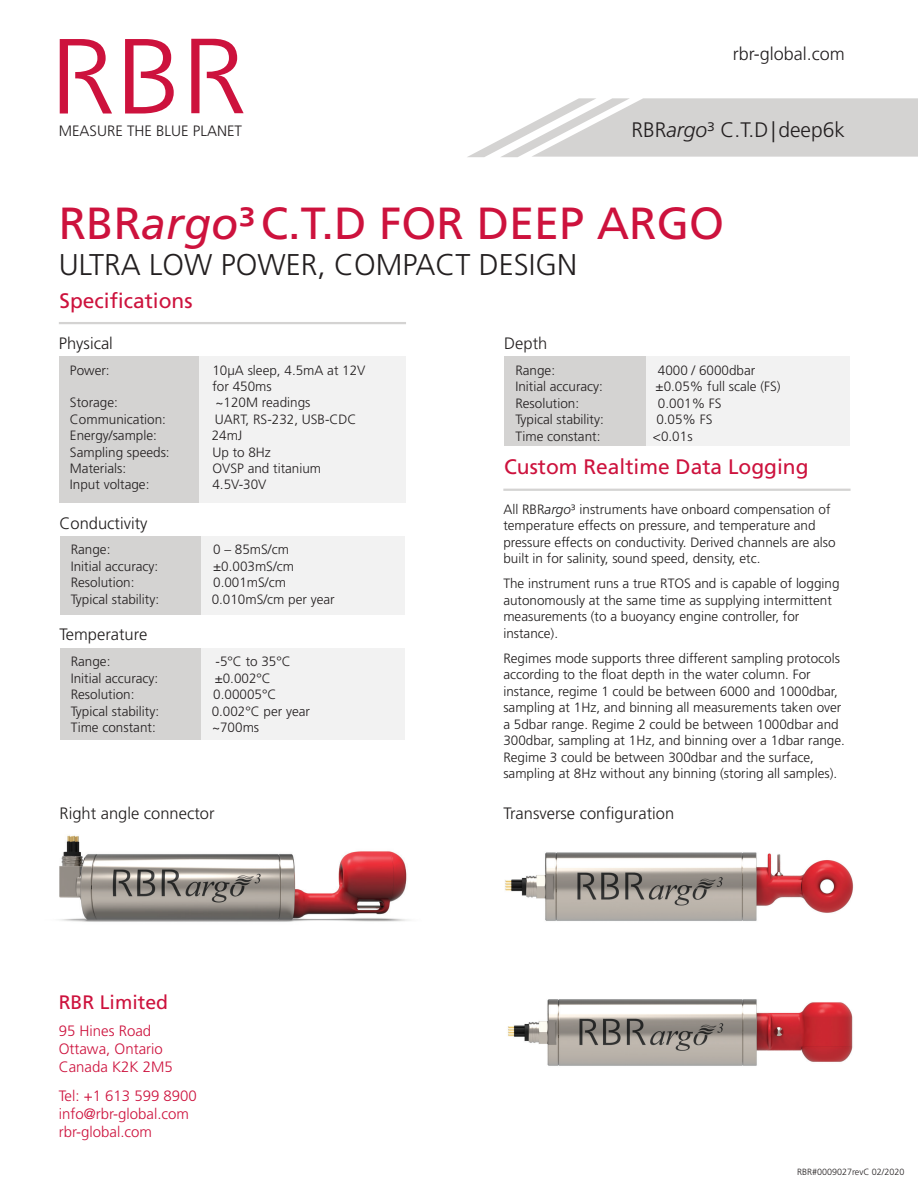
<style>
.page{position:relative;width:918px;height:1188px;background:#fff}
.page>*{position:absolute;margin:0;border:0;box-sizing:border-box;transform-origin:0 0}
.Data_Sheet_Title{font:45px "Frutiger LT Std";color:#cd123d}
.Data_Sheet_Subtitle{font:300 30px "Frutiger LT Std";color:#231f20}
.t1{font:21px "Frutiger LT Std";color:#cd123d}
.Data_Sheet_Body{font:300 21px "Frutiger LT Std";color:#231f20}
.t2{font:19.5px "Frutiger LT Std";color:#cd123d}
.t3{font:300 18px "Frutiger LT Std";color:#231f20}
.t4{font:300 16.5px "Frutiger LT Std";color:#201d1d}
.Specification_Table{font:300 16.5px "Frutiger LT Std";color:#231f20}
.t5{font:300 15px/18px "Frutiger LT Std";color:#cd123d}
.t6{font:300 15px "Frutiger LT Std";color:#231f20}
.Specification_Table-2{font:300 13.5px/16.5px "Frutiger LT Std";color:#201d1d}
.Specification_Table-3{font:300 13.5px "Frutiger LT Std";color:#231f20}
.Footer_Date_Code{font:300 9px "Frutiger LT Std";color:#231f20}
.s1{font-style:italic}
</style>
<div class="page">
<img style="left:508px;top:999px;width:345px;height:67px">
<svg style="left:467px;top:98px;width:451px;height:59px"></svg>
<img style="left:59px;top:835px;width:350px;height:87px">
<svg style="left:125px;top:39px;width:49px;height:75px"></svg>
<svg style="left:60px;top:39px;width:52px;height:75px"></svg>
<svg style="left:191px;top:39px;width:53px;height:74px"></svg>
<div style="left:59px;top:357px;width:141px;height:146px;background:#d4d3d2"></div>
<div style="left:200px;top:357px;width:206px;height:146px;background:#f2f2f2"></div>
<div style="left:504px;top:357px;width:147px;height:89px;background:#d4d3d2"></div>
<div style="left:646px;top:357px;width:204px;height:89px;background:#f2f2f2"></div>
<hr style="left:59px;top:322px;width:347px;height:2px;background:#d4d3d2">
<div style="left:60px;top:536px;width:141px;height:79px;background:#d4d3d2"></div>
<div style="left:201px;top:536px;width:204px;height:79px;background:#f2f2f2"></div>
<div style="left:60px;top:648px;width:141px;height:92px;background:#d4d3d2"></div>
<div style="left:201px;top:648px;width:204px;height:92px;background:#f2f2f2"></div>
<hr style="left:503px;top:489px;width:348px;height:2px;background:#d4d3d2">
<img style="left:505px;top:852px;width:348px;height:69px">
<p class="t6" style="left:59px;top:123px;width:185px">MEASURE THE BLUE PLANET</p>
<p class="t3" style="left:733px;top:43px;width:114px">rbr-global.com</p>
<p class="Data_Sheet_Body" style="left:631px;top:118px;width:215px">RBR<span class="s1">argo</span>³ C.T.D|deep6k</p>
<p class="Data_Sheet_Title" style="left:59px;top:197px;width:667px">RBR<span class="s1">argo</span>³C.T.D FOR DEEP ARGO</p>
<p class="Data_Sheet_Subtitle" style="left:59px;top:248px;width:520px">ULTRA LOW POWER, COMPACT DESIGN</p>
<p class="t1" style="left:60px;top:288px;width:135px">Specifications</p>
<p class="t4" style="left:59px;top:334px;width:56px">Physical</p>
<p class="Specification_Table-3" style="left:70px;top:362px;width:41px">Power:</p>
<p class="Specification_Table-3" style="left:212px;top:362px;width:155px">10μA sleep, 4.5mA at 12V</p>
<p class="Specification_Table-3" style="left:212px;top:378px;width:61px">for 450ms</p>
<p class="Specification_Table-3" style="left:70px;top:395px;width:50px">Storage:</p>
<p class="Specification_Table-3" style="left:216px;top:395px;width:96px">~120M readings</p>
<p class="Specification_Table-3" style="left:70px;top:411px;width:98px">Communication:</p>
<p class="Specification_Table-3" style="left:215px;top:411px;width:143px">UART, RS-232, USB-CDC</p>
<p class="Specification_Table-3" style="left:70px;top:428px;width:89px">Energy/sample:</p>
<p class="Specification_Table-3" style="left:212px;top:428px;width:32px">24mJ</p>
<p class="Specification_Table-3" style="left:70px;top:444px;width:101px">Sampling speeds:</p>
<p class="Specification_Table-3" style="left:212px;top:444px;width:60px">Up to 8Hz</p>
<p class="Specification_Table-3" style="left:70px;top:461px;width:58px">Materials:</p>
<p class="Specification_Table-3" style="left:212px;top:461px;width:110px">OVSP and titanium</p>
<p class="Specification_Table-3" style="left:70px;top:477px;width:81px">Input voltage:</p>
<p class="Specification_Table-3" style="left:212px;top:477px;width:56px">4.5V-30V</p>
<p class="t4" style="left:60px;top:513px;width:89px">Conductivity</p>
<p class="Specification_Table-3" style="left:71px;top:542px;width:41px">Range:</p>
<p class="Specification_Table-3" style="left:213px;top:542px;width:77px">0 – 85mS/cm</p>
<p class="Specification_Table-3" style="left:71px;top:559px;width:89px">Initial accuracy:</p>
<p class="Specification_Table-3" style="left:213px;top:559px;width:82px">±0.003mS/cm</p>
<p class="Specification_Table-3" style="left:71px;top:575px;width:65px">Resolution:</p>
<p class="Specification_Table-3" style="left:213px;top:575px;width:74px">0.001mS/cm</p>
<p class="Specification_Table-3" style="left:71px;top:592px;width:90px">Typical stability:</p>
<p class="Specification_Table-3" style="left:212px;top:592px;width:125px">0.010mS/cm per year</p>
<p class="t4" style="left:60px;top:625px;width:89px">Temperature</p>
<p class="Specification_Table-3" style="left:71px;top:654px;width:41px">Range:</p>
<p class="Specification_Table-3" style="left:216px;top:654px;width:77px">-5°C to 35°C</p>
<p class="Specification_Table-3" style="left:71px;top:671px;width:89px">Initial accuracy:</p>
<p class="Specification_Table-3" style="left:215px;top:671px;width:58px">±0.002°C</p>
<p class="Specification_Table-3" style="left:71px;top:687px;width:65px">Resolution:</p>
<p class="Specification_Table-3" style="left:213px;top:687px;width:65px">0.00005°C</p>
<p class="Specification_Table-3" style="left:71px;top:704px;width:90px">Typical stability:</p>
<p class="Specification_Table-3" style="left:212px;top:704px;width:100px">0.002°C per year</p>
<p class="Specification_Table-3" style="left:71px;top:720px;width:87px">Time constant:</p>
<p class="Specification_Table-3" style="left:212px;top:720px;width:49px">~700ms</p>
<p class="Specification_Table" style="left:504px;top:334px;width:45px">Depth</p>
<p class="Specification_Table-3" style="left:515px;top:362px;width:41px">Range:</p>
<p class="Specification_Table-3" style="left:658px;top:362px;width:99px">4000 / 6000dbar</p>
<p class="Specification_Table-3" style="left:515px;top:379px;width:89px">Initial accuracy:</p>
<p class="Specification_Table-3" style="left:656px;top:379px;width:127px">±0.05% full scale (FS)</p>
<p class="Specification_Table-3" style="left:515px;top:395px;width:65px">Resolution:</p>
<p class="Specification_Table-3" style="left:658px;top:395px;width:65px">0.001% FS</p>
<p class="Specification_Table-3" style="left:515px;top:412px;width:90px">Typical stability:</p>
<p class="Specification_Table-3" style="left:656px;top:412px;width:58px">0.05% FS</p>
<p class="Specification_Table-3" style="left:515px;top:428px;width:87px">Time constant:</p>
<p class="Specification_Table-3" style="left:653px;top:428px;width:41px">&lt;0.01s</p>
<p class="t1" style="left:504px;top:455px;width:306px">Custom Realtime Data Logging</p>
<p class="Specification_Table-2" style="left:503px;top:501px;width:334px">All RBR<span class="s1">argo</span>³ instruments have onboard compensation of temperature effects on pressure, and temperature and pressure effects on conductivity. Derived channels are also built in for salinity, sound speed, density, etc.</p>
<p class="Specification_Table-2" style="left:503px;top:575px;width:338px">The instrument runs a true RTOS and is capable of logging autonomously at the same time as supplying intermittent measurements (to a buoyancy engine controller, for instance).</p>
<p class="Specification_Table-2" style="left:503px;top:650px;width:343px">Regimes mode supports three different sampling protocols according to the float depth in the water column. For instance, regime 1 could be between 6000 and 1000dbar, sampling at 1Hz, and binning all measurements taken over a 5dbar range. Regime 2 could be between 1000dbar and 300dbar, sampling at 1Hz, and binning over a 1dbar range.<br>Regime 3 could be between 300dbar and the surface, sampling at 8Hz without any binning (storing all samples).</p>
<p class="t4" style="left:60px;top:804px;width:156px">Right angle connector</p>
<p class="t4" style="left:503px;top:804px;width:172px">Transverse configuration</p>
<p class="t2" style="left:59px;top:991px;width:111px">RBR Limited</p>
<p class="t5" style="left:59px;top:1022px;width:116px">95 Hines Road<br>Ottawa, Ontario<br>Canada K2K 2M5</p>
<p class="t5" style="left:59px;top:1087px;width:140px">Tel: +1 613 599 8900 info@rbr-global.com</p>
<p class="t5" style="left:59px;top:1123px;width:95px">rbr-global.com</p>
<p class="Footer_Date_Code" style="left:797px;top:1166px;width:109px">RBR#0009027revC 02/2020</p>
</div>
